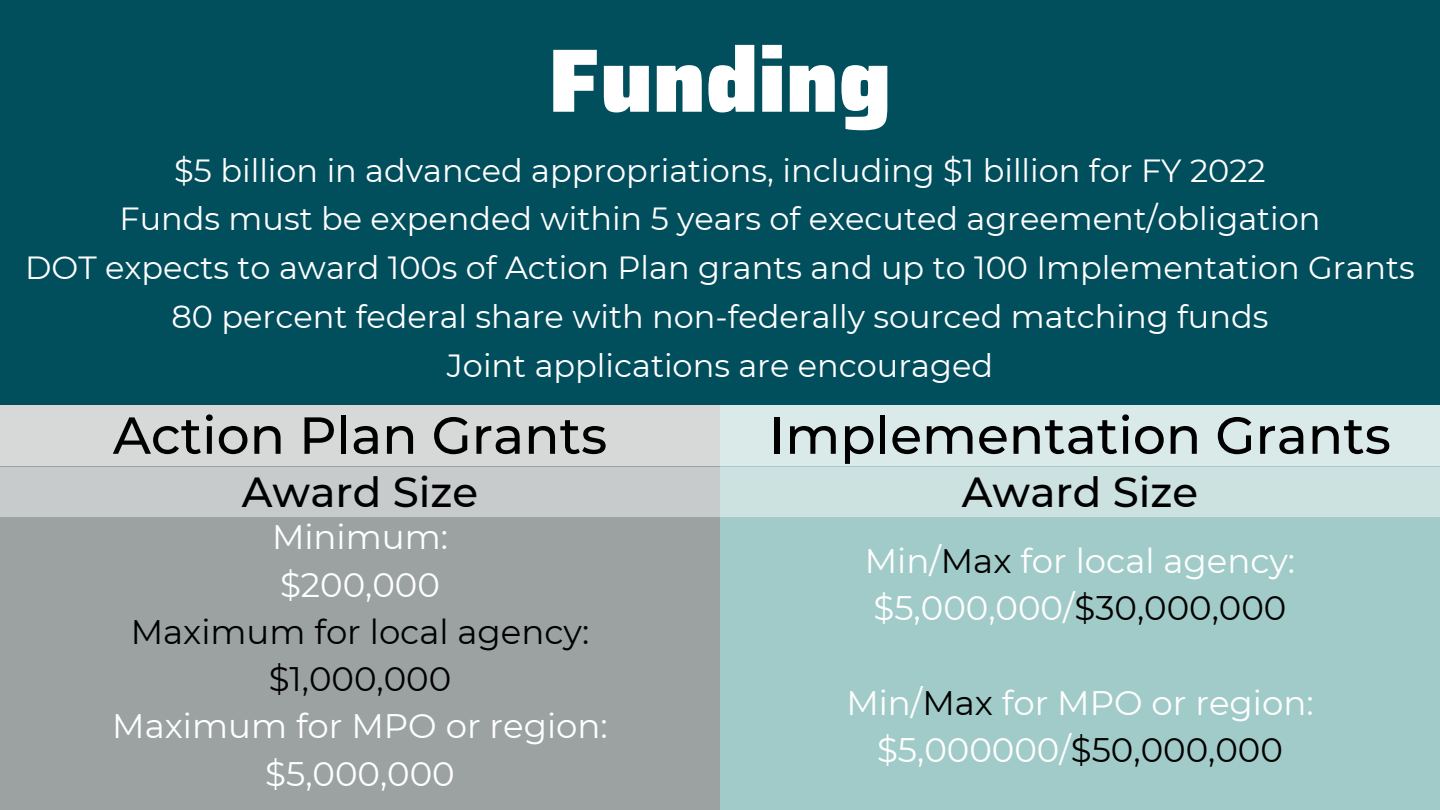
<style>
.page{position:relative;width:1440px;height:810px;background:#fff}
.page>*{position:absolute;margin:0;border:0;box-sizing:border-box;transform-origin:0 0}
.t1{font:900 90px "Saira";color:#fff}
.t2{font:500 52px "Montserrat";color:#000}
.t3{font:500 42px "Montserrat";color:#000}
.t4{font:34px/47.2px "Montserrat";color:#fff}
.t5{font:34px/47.2px "Montserrat";color:#000;text-align:center}
.t6{font:32px/48.8px "Montserrat";color:#fff;text-align:center}
.s1{color:#000}
</style>
<div class="page">
<div style="left:0;top:0;width:1440px;height:405px;background:#014e5d"></div>
<div style="left:0;top:405px;width:720px;height:405px;background:#9ca2a2"></div>
<div style="left:720px;top:405px;width:720px;height:405px;background:#a1cbc9"></div>
<div style="left:0;top:405px;width:1439px;height:61px;background:linear-gradient(to right,#d6d5d5,#daeeed)"></div>
<div style="left:0;top:467px;width:1439px;height:50px;background:linear-gradient(to right,#c7c5c5,#cce8e7)"></div>
<h1 class="t1" style="left:549px;top:10px;width:344px">Funding</h1>
<p class="t6" style="left:25px;top:146px;width:1391px">$5 billion in advanced appropriations, including $1 billion for FY 2022<br>Funds must be expended within 5 years of executed agreement/obligation<br>DOT expects to award 100s of Action Plan grants and up to 100 Implementation Grants 80 percent federal share with non-federally sourced matching funds<br>Joint applications are encouraged</p>
<h2 class="t2" style="left:113px;top:403px;width:496px">Action Plan Grants</h2>
<h2 class="t2" style="left:769px;top:403px;width:623px">Implementation Grants</h2>
<h3 class="t3" style="left:242px;top:466px;width:238px">Award Size</h3>
<h3 class="t3" style="left:962px;top:466px;width:238px">Award Size</h3>
<p class="t4" style="left:865px;top:537px;width:432px">Min/<span class="s1">Max</span> for local agency: $5,000,000/<span class="s1">$30,000,000</span></p>
<p class="t4" style="left:272px;top:514px;width:177px">Minimum: $200,000</p>
<p class="t5" style="left:131px;top:608px;width:460px">Maximum for local agency: $1,000,000</p>
<p class="t4" style="left:112px;top:703px;width:497px;text-align:center">Maximum for MPO or region: $5,000,000</p>
<p class="t4" style="left:846px;top:679px;width:469px;text-align:center">Min/<span class="s1">Max</span> for MPO or region: $5,000000/<span class="s1">$50,000,000</span></p>
</div>
